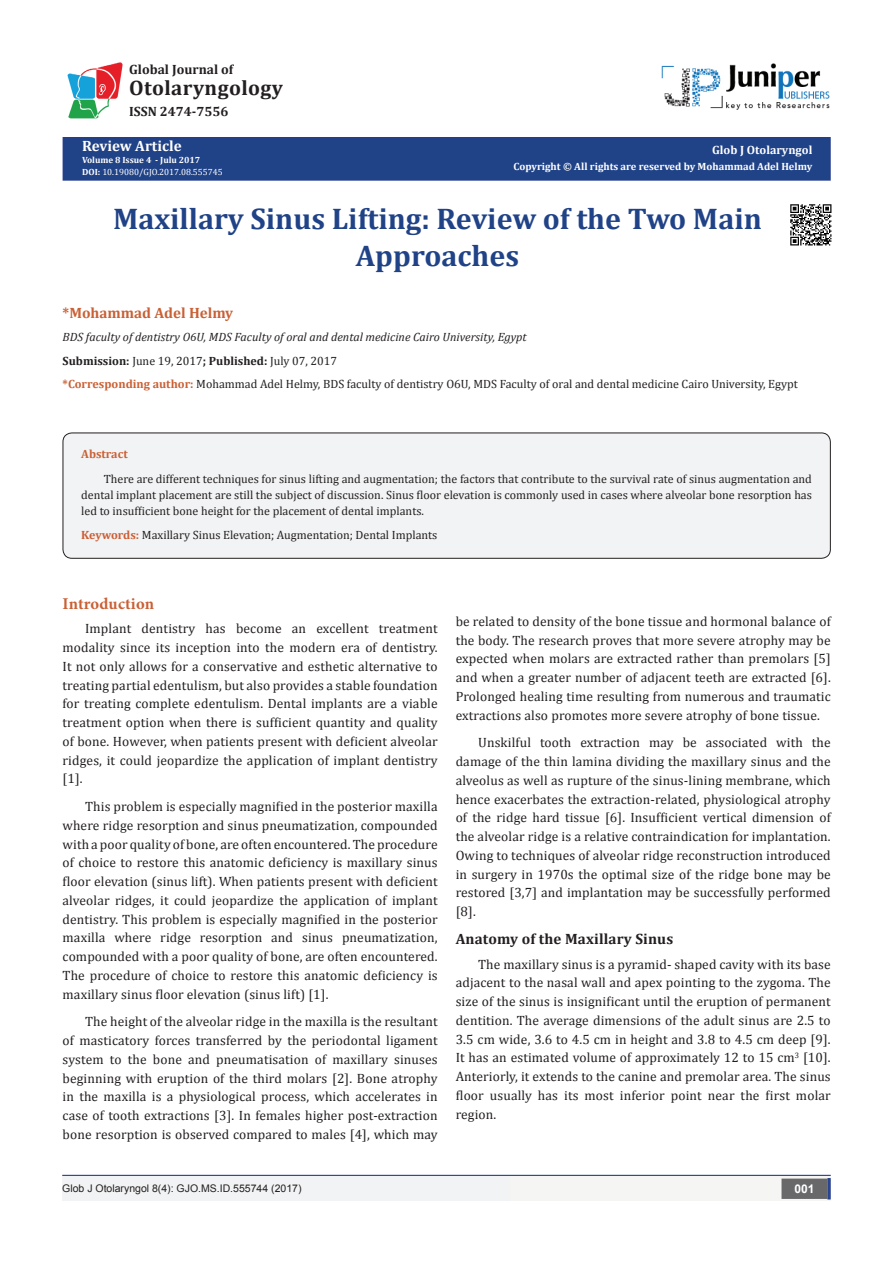
<style>
.page{position:relative;width:893px;height:1263px;background:#fff}
.page>*{position:absolute;margin:0;border:0;box-sizing:border-box;transform-origin:0 0}
.t1{font:700 30px/37.5px "Cambria";color:#204287;text-align:center}
.t2{font:700 21px "Cambria";letter-spacing:.02em;color:#231f20}
.No_Spacing{font:700 16.5px "Minion Pro";letter-spacing:.005em;color:#ca6035}
.No_Spacing-2{font:700 15px "Cambria";letter-spacing:.01em;color:#231f20}
.t3{font:700 15px "Cambria";color:#ca6035}
.t4{font:700 15px "Cambria";color:#fff}
.No_Spacing-3{font:13.5px/18.8px "Cambria";letter-spacing:.01em;color:#231f20;text-align:justify}
.t5{font:700 13.5px "Cambria";color:#231f20}
.t6{font:12px/15.8px "Cambria";color:#231f20;text-align:justify}
.t7{font:italic 12px "Cambria";color:#231f20}
.t8{font:700 12px "Cambria";color:#231f20}
.t9{font:700 12px "Cambria";color:#fff}
.t10{font:700 12px "Cambria";color:#ca6035}
.t11{font:700 12px "Arial";color:#fff}
.t12{font:700 10.5px "Cambria";color:#fff}
.t13{font:10.5px "Arial";color:#231f20}
.t14{font:9px "Cambria";color:#fff}
.t15{font:700 9px "Cambria";color:#fff}
.s1{font-weight:700}
.s2{font-weight:400}
.s3{font-weight:700;color:#ca6035}
.s4{font-weight:700;color:#cb5f35}
</style>
<div class="page">
<div style="left:63px;top:138px;width:767px;height:42px;background:#204287"></div>
<div style="left:63px;top:137px;width:768px;height:44px;border:2px solid #253f8e"></div>
<div style="left:62px;top:1175px;width:494px;height:26px;background:#f2f3f4"></div>
<div style="left:510px;top:1175px;width:321px;height:26px;background:#f5f5f4"></div>
<div style="left:782px;top:1179px;width:45px;height:19px;background:#68676a"></div>
<div style="left:781px;top:1178px;width:46px;height:21px;border:2px solid #68676a"></div>
<svg style="left:827px;top:1178px;width:4px;height:21px"></svg>
<img style="left:662px;top:63px;width:168px;height:47px">
<img style="left:67px;top:62px;width:56px;height:58px">
<hr style="left:62px;top:1175px;width:769px;height:1px;background:#253f8e">
<div style="left:63px;top:433px;width:767px;height:125px;background:#f2f3f4;border-radius:9px"></div>
<div style="left:63px;top:433px;width:768px;height:126px;border:1px solid #231f20;border-radius:9px"></div>
<img style="left:790px;top:204px;width:42px;height:42px">
<p class="t5" style="left:129px;top:60px;width:105px">Global Journal of</p>
<p class="t2" style="left:129px;top:73px;width:155px">Otolaryngology</p>
<p class="t5" style="left:129px;top:102px;width:101px">ISSN 2474-7556</p>
<p class="t4" style="left:82px;top:135px;width:101px">Review Article</p>
<p class="t15" style="left:82px;top:154px;width:120px">Volume 8 Issue 4 - Julu 2017</p>
<p class="t14" style="left:82px;top:167px;width:142px"><span class="s1">DOI:</span> 10.19080/GJO.2017.08.555745</p>
<p class="t9" style="left:712px;top:142px;width:102px">Glob J Otolaryngol</p>
<p class="t12" style="left:513px;top:159px;width:300px">Copyright © All rights are reserved by Mohammad Adel Helmy</p>
<p class="t1" style="left:113px;top:199px;width:650px">Maxillary Sinus Lifting: Review of the Two Main<br>Approaches</p>
<p class="t3" style="left:63px;top:302px;width:172px">*Mohammad Adel Helmy</p>
<p class="t7" style="left:63px;top:329px;width:466px">BDS faculty of dentistry O6U, MDS Faculty of oral and dental medicine Cairo University, Egypt</p>
<p class="t8" style="left:63px;top:352px;width:276px">Submission: <span class="s2">June 19, 2017</span>; Published: <span class="s2">July 07, 2017</span></p>
<p class="t6" style="left:63px;top:376px;width:737px"><span class="s3">*Corresponding author:</span> Mohammad Adel Helmy, BDS faculty of dentistry O6U, MDS Faculty of oral and dental medicine Cairo University, Egypt</p>
<p class="t10" style="left:81px;top:446px;width:48px">Abstract</p>
<p class="t6" style="left:81px;top:471px;width:732px;text-indent:22px">There are different techniques for sinus lifting and augmentation; the factors that contribute to the survival rate of sinus augmentation and dental implant placement are still the subject of discussion. Sinus floor elevation is commonly used in cases where alveolar bone resorption has led to insufficient bone height for the placement of dental implants.</p>
<p class="t6" style="left:81px;top:527px;width:358px"><span class="s4">Keywords:</span> Maxillary Sinus Elevation; Augmentation; Dental Implants</p>
<p class="No_Spacing" style="left:63px;top:592px;width:93px">Introduction</p>
<p class="No_Spacing-3" style="left:63px;top:619px;width:377px;text-indent:22px">Implant dentistry has become an excellent treatment modality since its inception into the modern era of dentistry.<br>It not only allows for a conservative and esthetic alternative to treating partial edentulism, but also provides a stable foundation for treating complete edentulism. Dental implants are a viable treatment option when there is sufficient quantity and quality of bone. However, when patients present with deficient alveolar ridges, it could jeopardize the application of implant dentistry [1].</p>
<p class="No_Spacing-3" style="left:63px;top:797px;width:377px;text-indent:22px">This problem is especially magnified in the posterior maxilla where ridge resorption and sinus pneumatization, compounded with a poor quality of bone, are often encountered. The procedure of choice to restore this anatomic deficiency is maxillary sinus floor elevation (sinus lift). When patients present with deficient alveolar ridges, it could jeopardize the application of implant dentistry. This problem is especially magnified in the posterior maxilla where ridge resorption and sinus pneumatization, compounded with a poor quality of bone, are often encountered.<br>The procedure of choice to restore this anatomic deficiency is maxillary sinus floor elevation (sinus lift) [1].</p>
<p class="No_Spacing-3" style="left:63px;top:1012px;width:377px;text-indent:22px">The height of the alveolar ridge in the maxilla is the resultant of masticatory forces transferred by the periodontal ligament system to the bone and pneumatisation of maxillary sinuses beginning with eruption of the third molars [2]. Bone atrophy in the maxilla is a physiological process, which accelerates in case of tooth extractions [3]. In females higher post-extraction bone resorption is observed compared to males [4], which may</p>
<p class="No_Spacing-3" style="left:456px;top:612px;width:377px">be related to density of the bone tissue and hormonal balance of the body. The research proves that more severe atrophy may be expected when molars are extracted rather than premolars [5] and when a greater number of adjacent teeth are extracted [6].<br>Prolonged healing time resulting from numerous and traumatic extractions also promotes more severe atrophy of bone tissue.</p>
<p class="No_Spacing-3" style="left:456px;top:733px;width:377px;text-indent:22px">Unskilful tooth extraction may be associated with the damage of the thin lamina dividing the maxillary sinus and the alveolus as well as rupture of the sinus-lining membrane, which hence exacerbates the extraction-related, physiological atrophy of the ridge hard tissue [6]. Insufficient vertical dimension of the alveolar ridge is a relative contraindication for implantation.<br>Owing to techniques of alveolar ridge reconstruction introduced in surgery in 1970s the optimal size of the ridge bone may be restored [3,7] and implantation may be successfully performed [8].</p>
<p class="No_Spacing-2" style="left:456px;top:928px;width:219px">Anatomy of the Maxillary Sinus</p>
<p class="No_Spacing-3" style="left:456px;top:955px;width:377px;text-indent:23px">The maxillary sinus is a pyramid- shaped cavity with its base adjacent to the nasal wall and apex pointing to the zygoma. The size of the sinus is insignificant until the eruption of permanent dentition. The average dimensions of the adult sinus are 2.5 to 3.5 cm wide, 3.6 to 4.5 cm in height and 3.8 to 4.5 cm deep [9].<br>It has an estimated volume of approximately 12 to 15 cm<sup>3</sup> [10].<br>Anteriorly, it extends to the canine and premolar area. The sinus floor usually has its most inferior point near the first molar region.</p>
<p class="t13" style="left:62px;top:1181px;width:241px">Glob J Otolaryngol 8(4): GJO.MS.ID.555744 (2017)</p>
<p class="t11" style="left:794px;top:1181px;width:22px">001</p>
</div>
